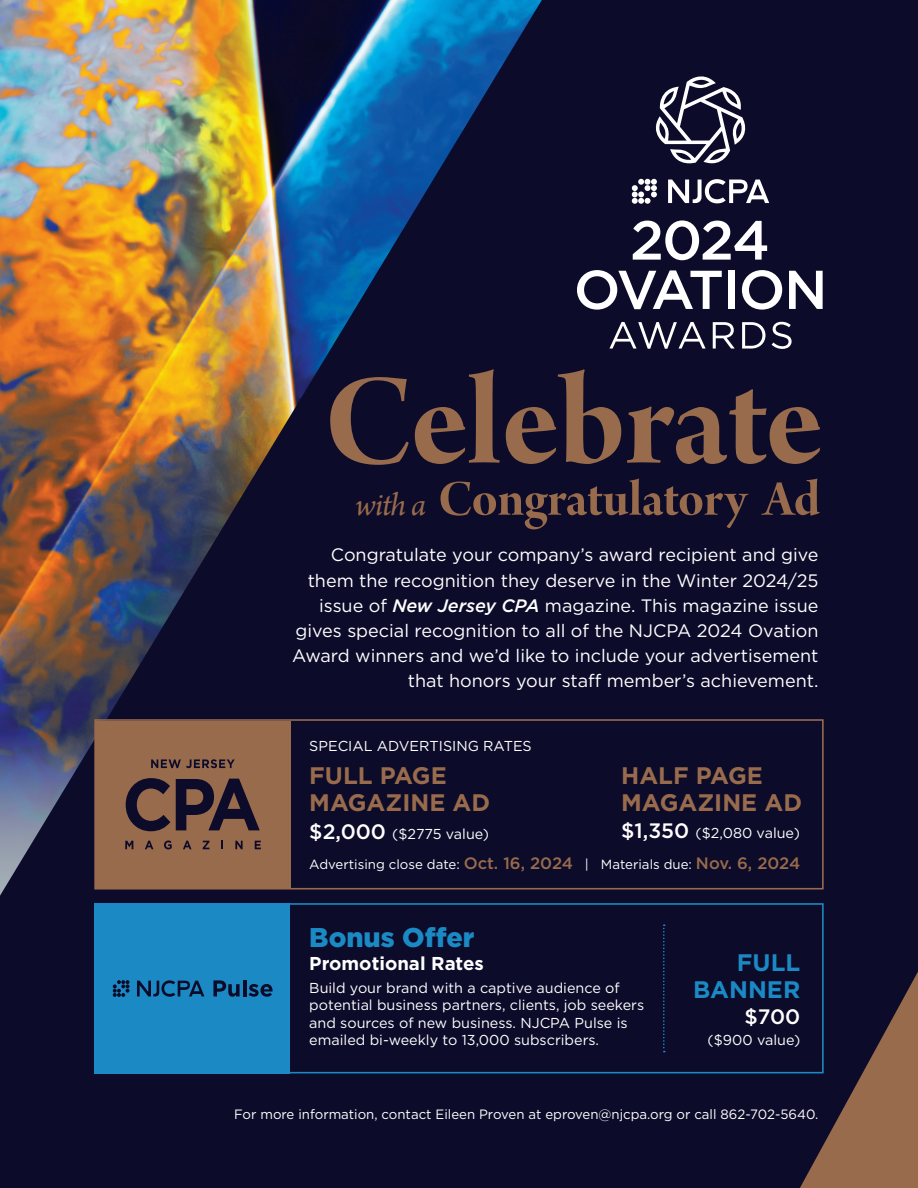
<style>
.page{position:relative;width:918px;height:1188px;background:#fff}
.page>*{position:absolute;margin:0;border:0;box-sizing:border-box;transform-origin:0 0}
.t1{font:138px "Arno Pro Bold Display";letter-spacing:-.01em;color:#986b4c}
.t2{font:53.55px "Arno Pro Bold Display";letter-spacing:-.005em;color:#986b4c}
.t3{font:italic 34.05px "Arno Pro";color:#986b4c}
.t4{font:900 27.15px "Gotham";color:#1b89c3}
.t5{font:700 23.85px/27.2px "Gotham";color:#986b4c}
.t6{font:700 23.85px/27.2px "Gotham";color:#1b89c3;text-align:right}
.t7{font:500 20.85px "Gotham";color:#fff}
.t8{font:700 18.6px "Gotham";color:#fff}
.t9{font:18px/25.2px "Gotham";color:#fff;text-align:right}
.t10{font:14.4px/17.2px "Gotham";color:#fff}
.t11{font:13.5px "Gotham";color:#fff}
.t12{font:13.35px "Gotham";color:#fff}
.s1{font-weight:500;font-style:italic}
.s2{font-weight:500;font-size:20.85px}
.s3{font-weight:500;font-size:16.5px;color:#986b4c}
</style>
<div class="page">
<img style="left:0;top:0;width:918px;height:1188px">
<svg style="left:800px;top:972px;width:118px;height:216px"></svg>
<div style="left:94px;top:903px;width:730px;height:170px;border:2px solid #1b89c3"></div>
<div style="left:95px;top:903px;width:195px;height:170px;background:#1b89c3"></div>
<svg style="left:113px;top:980px;width:17px;height:17px"></svg>
<svg style="left:137px;top:980px;width:67px;height:17px"></svg>
<svg style="left:213px;top:980px;width:27px;height:17px"></svg>
<hr style="left:243px;top:980px;width:3px;height:16px;background:#0d0b2a">
<svg style="left:249px;top:984px;width:24px;height:13px"></svg>
<svg style="left:663px;top:924px;width:2px;height:128px"></svg>
<div style="left:94px;top:719px;width:730px;height:171px;border:2px solid #986b4c"></div>
<div style="left:95px;top:721px;width:195px;height:168px;background:#986b4c"></div>
<svg style="left:125px;top:841px;width:8px;height:8px"></svg>
<svg style="left:145px;top:841px;width:8px;height:8px"></svg>
<svg style="left:126px;top:778px;width:134px;height:53px"></svg>
<svg style="left:151px;top:759px;width:84px;height:9px"></svg>
<svg style="left:164px;top:841px;width:8px;height:8px"></svg>
<svg style="left:183px;top:841px;width:9px;height:8px"></svg>
<svg style="left:203px;top:841px;width:6px;height:8px"></svg>
<svg style="left:221px;top:841px;width:2px;height:8px"></svg>
<svg style="left:235px;top:841px;width:8px;height:8px"></svg>
<svg style="left:255px;top:841px;width:6px;height:8px"></svg>
<svg style="left:632px;top:179px;width:25px;height:25px"></svg>
<svg style="left:668px;top:179px;width:101px;height:24px"></svg>
<svg style="left:649px;top:69px;width:103px;height:100px"></svg>
<svg style="left:609px;top:322px;width:97px;height:27px"></svg>
<svg style="left:713px;top:322px;width:22px;height:27px"></svg>
<svg style="left:742px;top:322px;width:23px;height:27px"></svg>
<svg style="left:772px;top:322px;width:20px;height:27px"></svg>
<svg style="left:577px;top:270px;width:145px;height:40px"></svg>
<div style="left:728px;top:271px;width:7px;height:38px;background:#fff"></div>
<svg style="left:742px;top:270px;width:40px;height:40px"></svg>
<svg style="left:789px;top:271px;width:34px;height:38px"></svg>
<svg style="left:633px;top:220px;width:134px;height:40px"></svg>
<p class="t1" style="left:324px;top:345px;width:500px">Celebrate</p>
<p class="t3" style="left:356px;top:486px;width:72px">with a</p>
<p class="t2" style="left:438px;top:469px;width:384px">Congratulatory Ad</p>
<p class="t9" style="left:292px;top:542px;width:528px">Congratulate your company’s award recipient and give them the recognition they deserve in the Winter 2024/25 issue of <span class="s1">New Jersey CPA</span> magazine. This magazine issue gives special recognition to all of the NJCPA 2024 Ovation Award winners and we’d like to include your advertisement that honors your staff member’s achievement.</p>
<p class="t10" style="left:309px;top:737px;width:224px">SPECIAL ADVERTISING RATES</p>
<p class="t5" style="left:309px;top:762px;width:182px">FULL PAGE<br>MAGAZINE AD</p>
<p class="t10" style="left:309px;top:825px;width:181px"><span class="s2">$2,000</span> ($2775 value)</p>
<p class="t5" style="left:621px;top:762px;width:182px">HALF PAGE<br>MAGAZINE AD</p>
<p class="t10" style="left:621px;top:824px;width:180px"><span class="s2">$1,350</span> ($2,080 value)</p>
<p class="t12" style="left:309px;top:855px;width:493px">Advertising close date: <span class="s3">Oct. 16, 2024</span> | Materials due: <span class="s3">Nov. 6, 2024</span></p>
<p class="t4" style="left:309px;top:919px;width:167px">Bonus Offer</p>
<p class="t8" style="left:309px;top:951px;width:176px">Promotional Rates</p>
<p class="t10" style="left:309px;top:979px;width:336px">Build your brand with a captive audience of potential business partners, clients, job seekers and sources of new business. NJCPA Pulse is emailed bi-weekly to 13,000 subscribers.</p>
<p class="t6" style="left:693px;top:948px;width:109px">FULL<br>BANNER</p>
<p class="t7" style="left:745px;top:1003px;width:57px">$700</p>
<p class="t10" style="left:708px;top:1031px;width:94px">($900 value)</p>
<p class="t11" style="left:234px;top:1105px;width:586px">For more information, contact Eileen Proven at eproven@njcpa.org or call 862-702-5640.</p>
</div>
